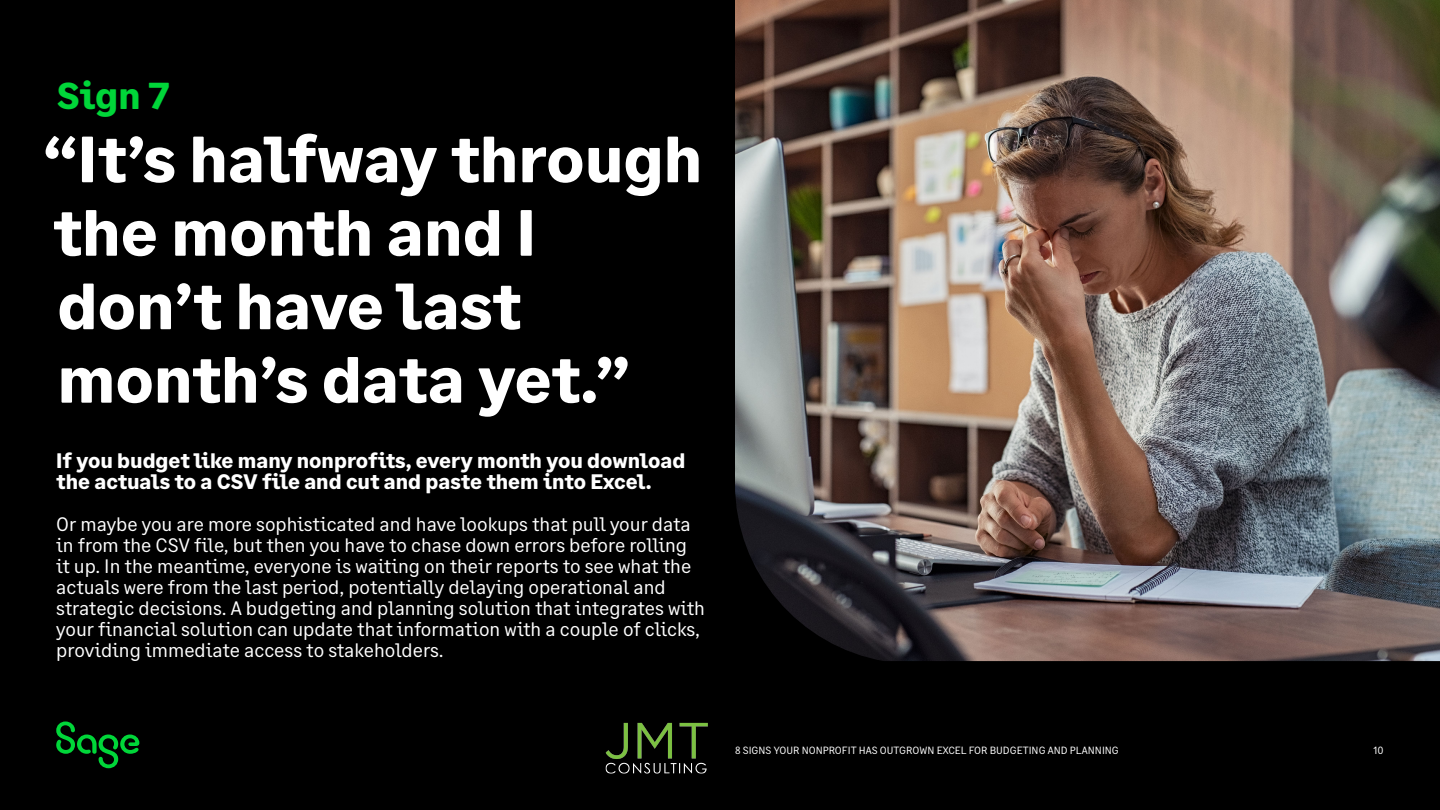
<style>
.page{position:relative;width:1440px;height:810px;background:#000}
.page>*{position:absolute;margin:0;border:0;box-sizing:border-box;transform-origin:0 0}
.t1{font:700 65.25px/73.5px "Sage Text";color:#fff}
.t2{font:700 37.5px "Sage Text";color:#00d639}
.t3{font:700 21px/21px "Sage Text";color:#fff}
.t4{font:19.5px/21px "Sage Text";color:#fff}
.t5{font:10.5px "Sage Text";color:#fff}
</style>
<div class="page">
<img style="left:735px;top:0;width:705px;height:661px">
<svg style="left:56px;top:722px;width:83px;height:46px"></svg>
<img style="left:605px;top:722px;width:103px;height:52px">
<h2 class="t2" style="left:57px;top:72px;width:114px">Sign 7</h2>
<h1 class="t1" style="left:43px;top:124px;width:661px">“It’s halfway through the month and I don’t have last month’s data yet.”</h1>
<p class="t3" style="left:56px;top:450px;width:631px">If you budget like many nonprofits, every month you download the actuals to a CSV file and cut and paste them into Excel.</p>
<p class="t4" style="left:56px;top:514px;width:650px">Or maybe you are more sophisticated and have lookups that pull your data in from the CSV file, but then you have to chase down errors before rolling it up. In the meantime, everyone is waiting on their reports to see what the actuals were from the last period, potentially delaying operational and strategic decisions. A budgeting and planning solution that integrates with your financial solution can update that information with a couple of clicks, providing immediate access to stakeholders.</p>
<p class="t5" style="left:735px;top:744px;width:385px">8 SIGNS YOUR NONPROFIT HAS OUTGROWN EXCEL FOR BUDGETING AND PLANNING</p>
<p class="t5" style="left:1374px;top:744px;width:12px">10</p>
</div>
